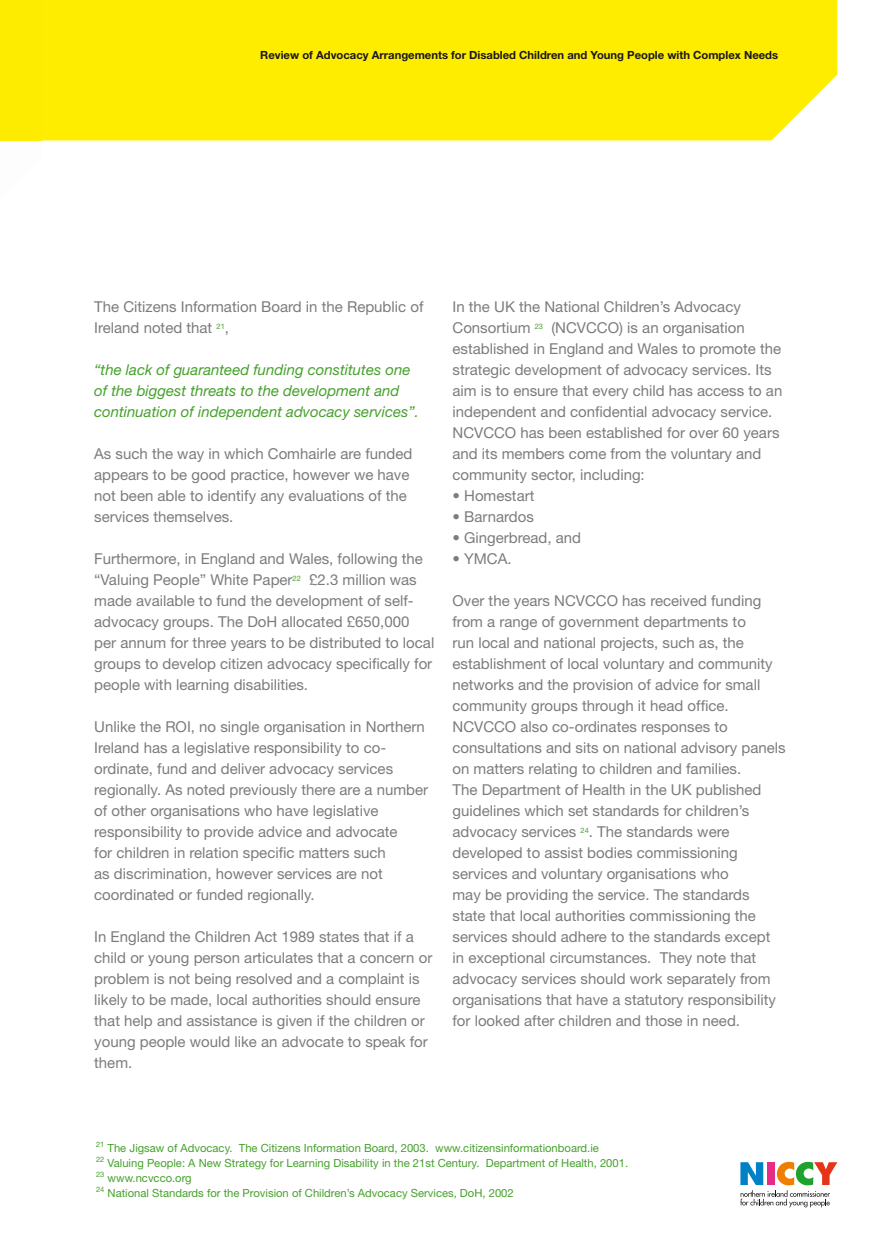
<style>
.page{position:relative;width:888px;height:1258px;background:#fff}
.page>*{position:absolute;margin:0;border:0;box-sizing:border-box;transform-origin:0 0}
.t1{font:15px/21px "Helvetica Neue";color:#7b7c7e}
.t2{font:italic 15px/21px "Helvetica Neue";color:#45a12b}
.t3{font:11.25px/15px "Helvetica Neue";color:#45a12b}
.t4{font:700 11.25px "Helvetica Neue";color:#1a171c}
</style>
<div class="page">
<div style="left:42px;top:0;width:795px;height:140px;background:#ffed00"></div>
<div style="left:0;top:0;width:42px;height:141px;background:#fdec00"></div>
<svg style="left:740px;top:1162px;width:97px;height:45px"></svg>
<p class="t4" style="left:260px;top:51px;width:519px">Review of Advocacy Arrangements for Disabled Children and Young People with Complex Needs</p>
<p class="t1" style="left:94px;top:298px;width:331px">The Citizens Information Board in the Republic of<br>Ireland noted that <sup>21</sup>,</p>
<p class="t2" style="left:94px;top:361px;width:326px">“the lack of guaranteed funding constitutes one of the biggest threats to the development and continuation of independent advocacy services”.</p>
<p class="t1" style="left:94px;top:445px;width:320px">As such the way in which Comhairle are funded appears to be good practice, however we have not been able to identify any evaluations of the services themselves.</p>
<p class="t1" style="left:94px;top:550px;width:342px">Furthermore, in England and Wales, following the “Valuing People” White Paper<sup>22</sup> £2.3 million was made available to fund the development of self&shy;advocacy groups. The DoH allocated £650,000 per annum for three years to be distributed to local groups to develop citizen advocacy specifically for people with learning disabilities.</p>
<p class="t1" style="left:94px;top:718px;width:335px">Unlike the ROI, no single organisation in Northern Ireland has a legislative responsibility to co&shy;ordinate, fund and deliver advocacy services regionally. As noted previously there are a number of other organisations who have legislative responsibility to provide advice and advocate<br>for children in relation specific matters such<br>as discrimination, however services are not coordinated or funded regionally.</p>
<p class="t1" style="left:94px;top:928px;width:340px">In England the Children Act 1989 states that if a child or young person articulates that a concern or problem is not being resolved and a complaint is likely to be made, local authorities should ensure that help and assistance is given if the children or young people would like an advocate to speak for them.</p>
<p class="t1" style="left:452px;top:298px;width:331px">In the UK the National Children’s Advocacy Consortium <sup>23</sup> (NCVCCO) is an organisation established in England and Wales to promote the strategic development of advocacy services. Its aim is to ensure that every child has access to an independent and confidential advocacy service.<br>NCVCCO has been established for over 60 years and its members come from the voluntary and community sector, including:</p>
<p class="t1" style="left:452px;top:487px;width:83px">• Homestart</p>
<p class="t1" style="left:452px;top:508px;width:83px">• Barnardos</p>
<p class="t1" style="left:452px;top:529px;width:130px">• Gingerbread, and</p>
<p class="t1" style="left:452px;top:550px;width:61px">• YMCA.</p>
<p class="t1" style="left:452px;top:592px;width:335px">Over the years NCVCCO has received funding from a range of government departments to<br>run local and national projects, such as, the establishment of local voluntary and community networks and the provision of advice for small community groups through it head office.<br>NCVCCO also co-ordinates responses to consultations and sits on national advisory panels on matters relating to children and families.<br>The Department of Health in the UK published guidelines which set standards for children’s advocacy services <sup>24</sup>. The standards were developed to assist bodies commissioning services and voluntary organisations who<br>may be providing the service. The standards state that local authorities commissioning the services should adhere to the standards except in exceptional circumstances. They note that advocacy services should work separately from organisations that have a statutory responsibility for looked after children and those in need.</p>
<p class="t3" style="left:96px;top:1141px;width:533px"><sup>21</sup> The Jigsaw of Advocacy. The Citizens Information Board, 2003. www.citizensinformationboard.ie<br><sup>22</sup> Valuing People: A New Strategy for Learning Disability in the 21st Century. Department of Health, 2001.<br><sup>23</sup> www.ncvcco.org<br><sup>24</sup> National Standards for the Provision of Children’s Advocacy Services, DoH, 2002</p>
</div>
